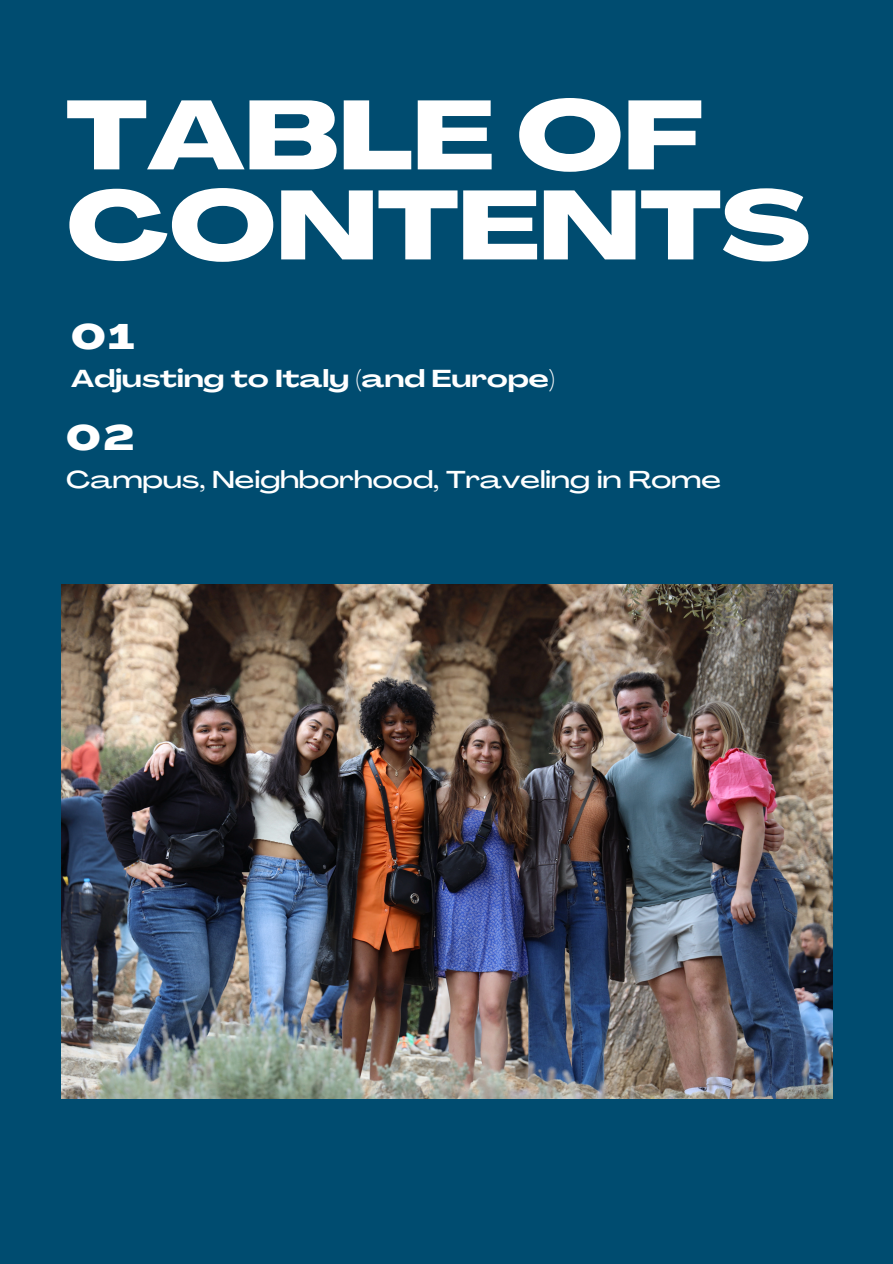
<style>
.page{position:relative;width:893px;height:1264px;background:#fff}
.page>*{position:absolute;margin:0;border:0;box-sizing:border-box;transform-origin:0 0}
.t1{font:800 96.3px/90px "Agrandir Grand";color:#fff}
.t2{font:800 34.95px "Agrandir Grand";color:#fff}
.t3{font:500 24.15px "Agrandir Grand";letter-spacing:.01em;color:#fff}
.t4{font:700 24.15px "Agrandir Grand";letter-spacing:.01em;color:#fff}
</style>
<div class="page">
<div style="left:0;top:0;width:892px;height:1263px;background:#004c70"></div>
<img style="left:61px;top:585px;width:771px;height:513px">
<p class="t1" style="left:66px;top:100px;width:745px">TABLE OF<br>CONTENTS</p>
<p class="t2" style="left:71px;top:323px;width:65px">01</p>
<p class="t4" style="left:71px;top:369px;width:485px">Adjusting to Italy (and Europe)</p>
<p class="t2" style="left:66px;top:424px;width:69px">02</p>
<p class="t3" style="left:66px;top:470px;width:656px">Campus, Neighborhood, Traveling in Rome</p>
</div>
